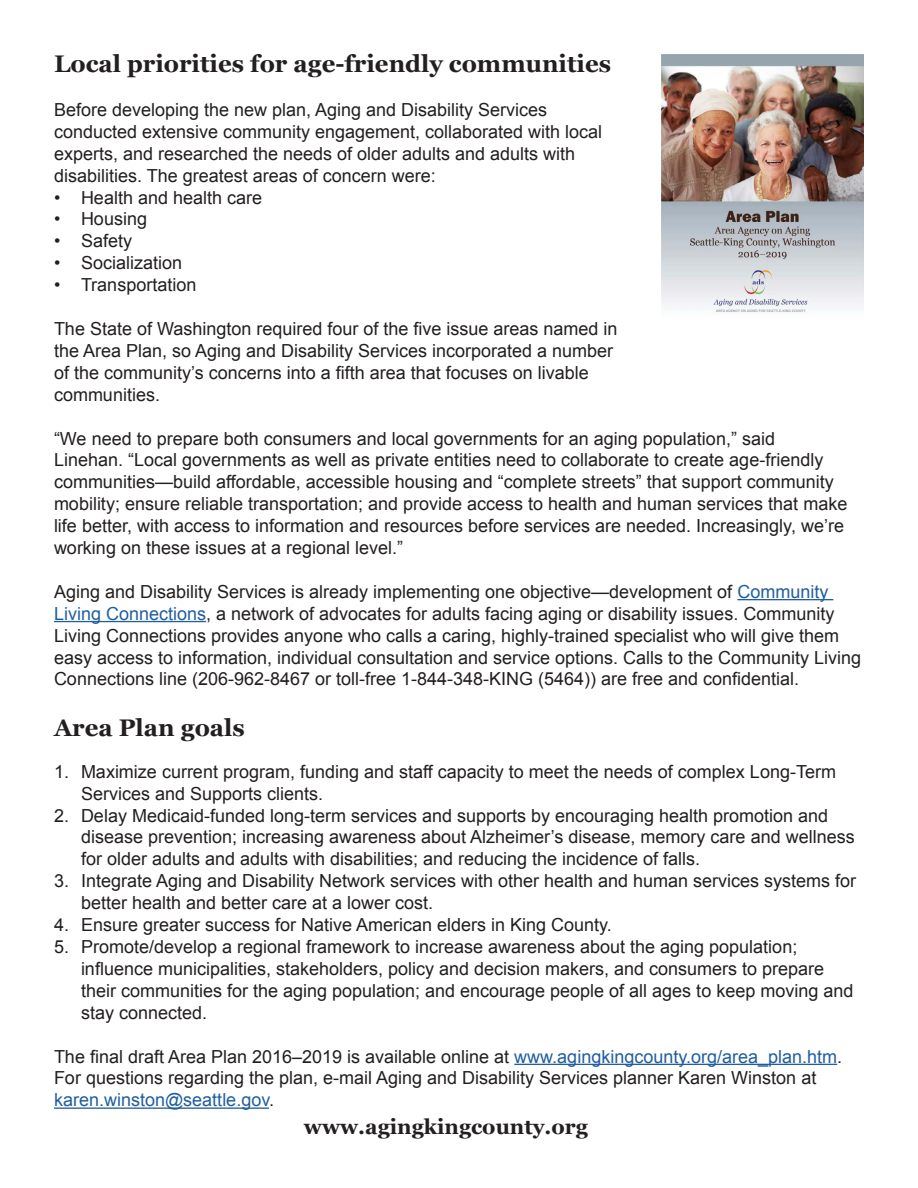
<style>
.page{position:relative;width:918px;height:1188px;background:#fff}
.page>*{position:absolute;margin:0;border:0;box-sizing:border-box;transform-origin:0 0}
.t1{font:700 24px "Georgia";color:#231f20}
.t2{font:700 21px "Georgia";color:#231f20}
.t3{font:18px/21.9px "Arial";color:#231f20}
.s1{color:#215e9e}
</style>
<div class="page">
<img style="left:661px;top:54px;width:203px;height:259px">
<hr style="left:737px;top:599px;width:96px;height:1px;background:#215e9e">
<hr style="left:54px;top:621px;width:152px;height:1px;background:#215e9e">
<hr style="left:514px;top:1064px;width:323px;height:1px;background:#215e9e">
<hr style="left:54px;top:1108px;width:215px;height:1px;background:#215e9e">
<h1 class="t1" style="left:54px;top:48px;width:559px">Local priorities for age-friendly communities</h1>
<p class="t3" style="left:54px;top:99px;width:550px">Before developing the new plan, Aging and Disability Services conducted extensive community engagement, collaborated with local experts, and researched the needs of older adults and adults with disabilities. The greatest areas of concern were:</p>
<p class="t3" style="left:54px;top:186px;width:210px">• Health and health care</p>
<p class="t3" style="left:54px;top:208px;width:95px">• Housing</p>
<p class="t3" style="left:54px;top:230px;width:80px">• Safety</p>
<p class="t3" style="left:54px;top:252px;width:130px">• Socialization</p>
<p class="t3" style="left:54px;top:274px;width:144px">• Transportation</p>
<p class="t3" style="left:54px;top:318px;width:565px">The State of Washington required four of the five issue areas named in the Area Plan, so Aging and Disability Services incorporated a number of the community’s concerns into a fifth area that focuses on livable communities.</p>
<p class="t3" style="left:54px;top:427px;width:795px">“We need to prepare both consumers and local governments for an aging population,” said Linehan. “Local governments as well as private entities need to collaborate to create age-friendly communities—build affordable, accessible housing and “complete streets” that support community mobility; ensure reliable transportation; and provide access to health and human services that make life better, with access to information and resources before services are needed. Increasingly, we’re working on these issues at a regional level.”</p>
<p class="t3" style="left:54px;top:581px;width:809px">Aging and Disability Services is already implementing one objective—development of <span class="s1">Community Living Connections</span>, a network of advocates for adults facing aging or disability issues. Community Living Connections provides anyone who calls a caring, highly-trained specialist who will give them easy access to information, individual consultation and service options. Calls to the Community Living Connections line (206-962-8467 or toll-free 1-844-348-KING (5464)) are free and confidential.</p>
<h1 class="t1" style="left:54px;top:712px;width:192px">Area Plan goals</h1>
<p class="t3" style="left:81px;top:761px;width:757px;text-indent:-27px">1. Maximize current program, funding and staff capacity to meet the needs of complex Long-Term<br>Services and Supports clients.</p>
<p class="t3" style="left:81px;top:804px;width:775px;text-indent:-27px">2. Delay Medicaid-funded long-term services and supports by encouraging health promotion and disease prevention; increasing awareness about Alzheimer’s disease, memory care and wellness for older adults and adults with disabilities; and reducing the incidence of falls.</p>
<p class="t3" style="left:81px;top:870px;width:777px;text-indent:-27px">3. Integrate Aging and Disability Network services with other health and human services systems for better health and better care at a lower cost.</p>
<p class="t3" style="left:54px;top:914px;width:559px">4. Ensure greater success for Native American elders in King County.</p>
<p class="t3" style="left:81px;top:936px;width:774px;text-indent:-27px">5. Promote/develop a regional framework to increase awareness about the aging population; influence municipalities, stakeholders, policy and decision makers, and consumers to prepare their communities for the aging population; and encourage people of all ages to keep moving and stay connected.</p>
<p class="t3" style="left:54px;top:1045px;width:790px">The final draft Area Plan 2016–2019 is available online at <span class="s1">www.agingkingcounty.org/area_plan.htm</span>.<br>For questions regarding the plan, e-mail Aging and Disability Services planner Karen Winston at <span class="s1">karen.winston@seattle.gov</span>.</p>
<p class="t2" style="left:304px;top:1113px;width:285px">www.agingkingcounty.org</p>
</div>
